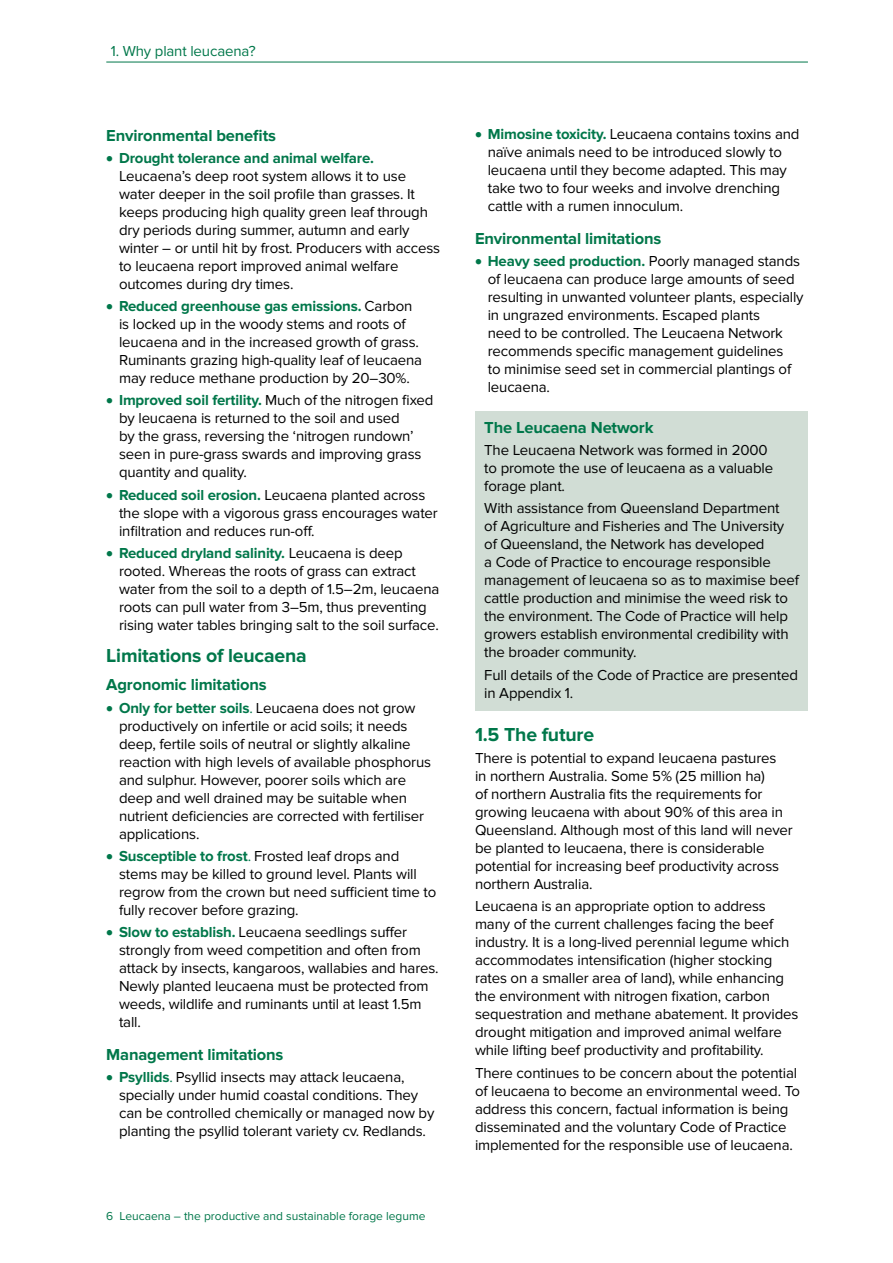
<style>
.page{position:relative;width:893px;height:1263px;background:#fff}
.page>*{position:absolute;margin:0;border:0;box-sizing:border-box;transform-origin:0 0}
.t1{font:700 19.5px "Proxima Nova";letter-spacing:-.01em;color:#00774a}
.t2{font:700 16.5px "Proxima Nova";letter-spacing:-.01em;color:#00774a}
.t3{font:15px/18px "Proxima Nova";letter-spacing:-.01em;color:#000}
.t4{font:15px "Proxima Nova";letter-spacing:-.01em;color:#00774a}
.t5{font:12px "Proxima Nova";color:#00774a}
.s1{color:#00774a}
.s2{font-weight:700;color:#00774a}
</style>
<div class="page">
<hr style="left:106px;top:62px;width:702px;height:1px;background:#00774a">
<div style="left:476px;top:411px;width:332px;height:300px;background:#d1ddd5"></div>
<p class="t4" style="left:111px;top:43px;width:146px">1. Why plant leucaena?</p>
<p class="t2" style="left:106px;top:126px;width:171px">Environmental benefits</p>
<p class="t3" style="left:119px;top:149px;width:323px;text-indent:-13px"><span class="s1">•</span> <span class="s2">Drought tolerance and animal welfare.<br></span>Leucaena’s deep root system allows it to use water deeper in the soil profile than grasses. It keeps producing high quality green leaf through dry periods during summer, autumn and early winter – or until hit by frost. Producers with access to leucaena report improved animal welfare outcomes during dry times.</p>
<p class="t3" style="left:119px;top:297px;width:305px;text-indent:-13px"><span class="s1">•</span> <span class="s2">Reduced greenhouse gas emissions.</span> Carbon is locked up in the woody stems and roots of leucaena and in the increased growth of grass.<br>Ruminants grazing high-quality leaf of leucaena may reduce methane production by 20–30%.</p>
<p class="t3" style="left:119px;top:392px;width:316px;text-indent:-13px"><span class="s1">•</span> <span class="s2">Improved soil fertility.</span> Much of the nitrogen fixed by leucaena is returned to the soil and used<br>by the grass, reversing the ‘nitrogen rundown’ seen in pure-grass swards and improving grass quantity and quality.</p>
<p class="t3" style="left:119px;top:486px;width:320px;text-indent:-13px"><span class="s1">•</span> <span class="s2">Reduced soil erosion.</span> Leucaena planted across the slope with a vigorous grass encourages water infiltration and reduces run-off.</p>
<p class="t3" style="left:119px;top:544px;width:322px;text-indent:-13px"><span class="s1">•</span> <span class="s2">Reduced dryland salinity.</span> Leucaena is deep rooted. Whereas the roots of grass can extract water from the soil to a depth of 1.5–2m, leucaena roots can pull water from 3–5m, thus preventing rising water tables bringing salt to the soil surface.</p>
<h1 class="t1" style="left:106px;top:645px;width:202px">Limitations of leucaena</h1>
<p class="t2" style="left:106px;top:675px;width:162px">Agronomic limitations</p>
<p class="t3" style="left:119px;top:699px;width:314px;text-indent:-13px"><span class="s1">•</span> <span class="s2">Only for better soils</span><span class="s1">.</span> Leucaena does not grow productively on infertile or acid soils; it needs deep, fertile soils of neutral or slightly alkaline reaction with high levels of available phosphorus and sulphur. However, poorer soils which are deep and well drained may be suitable when nutrient deficiencies are corrected with fertiliser applications.</p>
<p class="t3" style="left:119px;top:847px;width:319px;text-indent:-13px"><span class="s1">•</span> <span class="s2">Susceptible to frost</span><span class="s1">.</span> Frosted leaf drops and stems may be killed to ground level. Plants will regrow from the crown but need sufficient time to fully recover before grazing.</p>
<p class="t3" style="left:119px;top:923px;width:321px;text-indent:-13px"><span class="s1">•</span> <span class="s2">Slow to establish.</span> Leucaena seedlings suffer strongly from weed competition and often from attack by insects, kangaroos, wallabies and hares.<br>Newly planted leucaena must be protected from weeds, wildlife and ruminants until at least 1.5m tall.</p>
<p class="t2" style="left:106px;top:1044px;width:179px">Management limitations</p>
<p class="t3" style="left:119px;top:1068px;width:317px;text-indent:-13px"><span class="s1">•</span> <span class="s2">Psyllids</span><span class="s1">.</span> Psyllid insects may attack leucaena, specially under humid coastal conditions. They can be controlled chemically or managed now by planting the psyllid tolerant variety cv. Redlands.</p>
<p class="t5" style="left:106px;top:1209px;width:321px">6 Leucaena – the productive and sustainable forage legume</p>
<p class="t3" style="left:488px;top:126px;width:313px;text-indent:-13px"><span class="s1">•</span> <span class="s2">Mimosine toxicity.</span> Leucaena contains toxins and naïve animals need to be introduced slowly to leucaena until they become adapted. This may take two to four weeks and involve drenching cattle with a rumen innoculum.</p>
<p class="t2" style="left:475px;top:229px;width:188px">Environmental limitations</p>
<p class="t3" style="left:488px;top:252px;width:317px;text-indent:-13px"><span class="s1">•</span> <span class="s2">Heavy seed production.</span> Poorly managed stands of leucaena can produce large amounts of seed resulting in unwanted volunteer plants, especially in ungrazed environments. Escaped plants<br>need to be controlled. The Leucaena Network recommends specific management guidelines<br>to minimise seed set in commercial plantings of leucaena.</p>
<p class="t2" style="left:484px;top:418px;width:171px">The Leucaena Network</p>
<p class="t3" style="left:484px;top:441px;width:290px">The Leucaena Network was formed in 2000 to promote the use of leucaena as a valuable forage plant.</p>
<p class="t3" style="left:484px;top:499px;width:316px">With assistance from Queensland Department<br>of Agriculture and Fisheries and The University of Queensland, the Network has developed<br>a Code of Practice to encourage responsible management of leucaena so as to maximise beef cattle production and minimise the weed risk to the environment. The Code of Practice will help growers establish environmental credibility with the broader community.</p>
<p class="t3" style="left:484px;top:666px;width:315px">Full details of the Code of Practice are presented in Appendix 1.</p>
<h1 class="t1" style="left:475px;top:723px;width:121px">1.5 The future</h1>
<p class="t3" style="left:475px;top:749px;width:319px">There is potential to expand leucaena pastures<br>in northern Australia. Some 5% (25 million ha)<br>of northern Australia fits the requirements for growing leucaena with about 90% of this area in Queensland. Although most of this land will never be planted to leucaena, there is considerable potential for increasing beef productivity across northern Australia.</p>
<p class="t3" style="left:475px;top:897px;width:325px">Leucaena is an appropriate option to address many of the current challenges facing the beef industry. It is a long-lived perennial legume which accommodates intensification (higher stocking rates on a smaller area of land), while enhancing the environment with nitrogen fixation, carbon sequestration and methane abatement. It provides drought mitigation and improved animal welfare while lifting beef productivity and profitability.</p>
<p class="t3" style="left:475px;top:1064px;width:326px">There continues to be concern about the potential of leucaena to become an environmental weed. To address this concern, factual information is being disseminated and the voluntary Code of Practice implemented for the responsible use of leucaena.</p>
</div>
